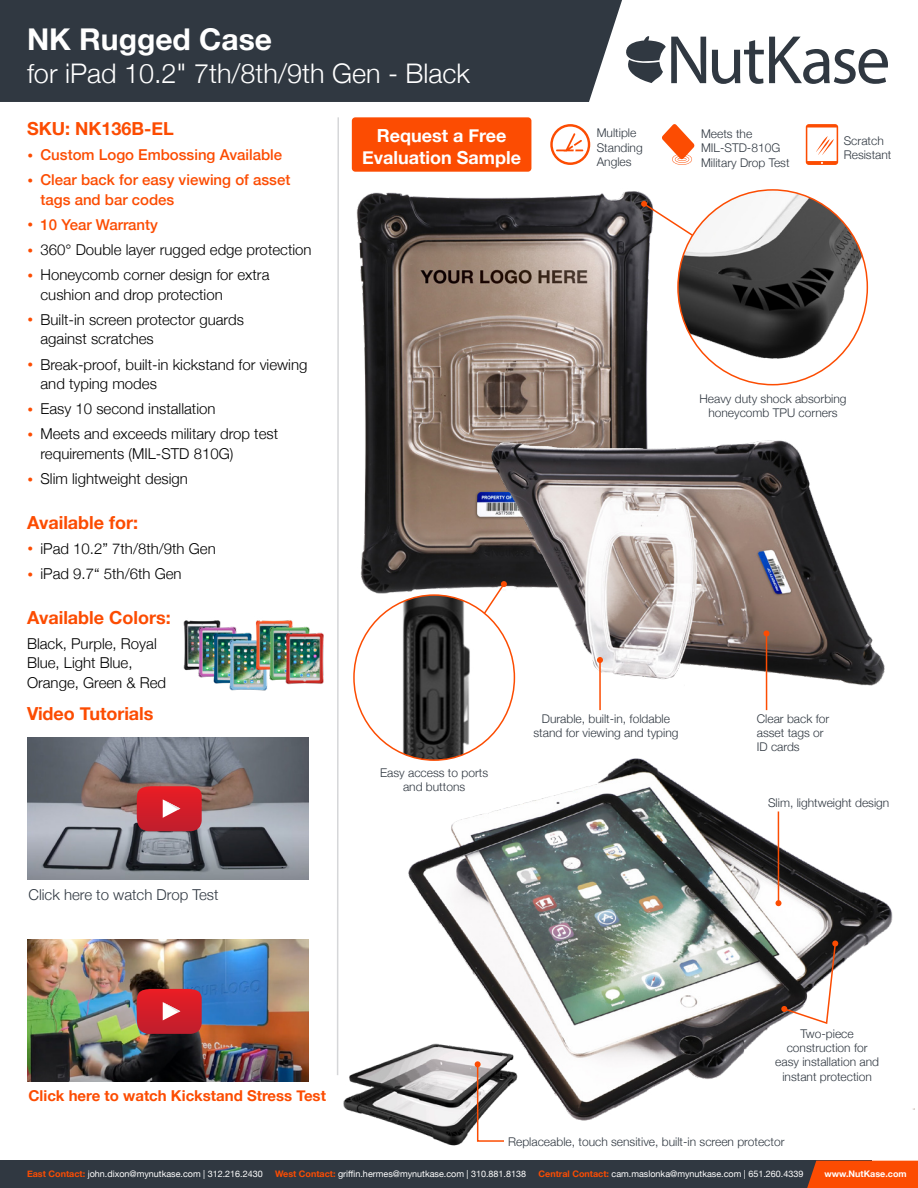
<style>
.page{position:relative;width:918px;height:1188px;background:#fff}
.page>*{position:absolute;margin:0;border:0;box-sizing:border-box;transform-origin:0 0}
.t1{font:700 30px "Helvetica Neue";color:#fff}
.t2{font:300 27px "Helvetica Neue";color:#fff}
.t3{font:700 18px "Helvetica Neue";color:#fc4c02}
.t4{font:700 18px/21.6px "Helvetica Neue";color:#fff;text-align:center}
.t5{font:300 15px/19.5px "Helvetica Neue";color:#000}
.t6{font:500 15px/19.5px "Helvetica Neue";color:#fc4c02}
.t7{font:700 15px "Helvetica Neue";color:#fc4c02}
.t8{font:300 15px "Helvetica Neue";color:#303841}
.t9{font:300 12px/14.4px "Helvetica Neue";color:#303841}
.t10{font:9px "Helvetica Neue";color:#fff}
.t11{font:700 9px "Helvetica Neue";color:#fff}
.s1{font-weight:700;font-size:18px}
.s2{font-weight:700;font-size:18px;color:#fc4c02}
.s3{font-weight:700;color:#fc4c02}
</style>
<div class="page">
<div style="left:0;top:0;width:622px;height:102px;background:#303841"></div>
<svg style="left:712px;top:37px;width:176px;height:47px"></svg>
<svg style="left:626px;top:36px;width:80px;height:47px"></svg>
<div style="left:352px;top:117px;width:179px;height:55px;background:#fc4c02;border-radius:4px"></div>
<svg style="left:662px;top:124px;width:32px;height:41px"></svg>
<svg style="left:806px;top:124px;width:32px;height:41px"></svg>
<svg style="left:550px;top:124px;width:40px;height:41px"></svg>
<img style="left:27px;top:737px;width:282px;height:142px">
<svg style="left:137px;top:786px;width:65px;height:45px;background:#d22d37"></svg>
<svg style="left:337px;top:117px;width:2px;height:958px;background:#e0e0e2"></svg>
<img style="left:183px;top:620px;width:141px;height:71px">
<img style="left:356px;top:191px;width:295px;height:403px">
<img style="left:343px;top:1056px;width:127px;height:90px">
<img style="left:478px;top:434px;width:407px;height:260px">
<img style="left:400px;top:758px;width:515px;height:373px">
<svg style="left:641px;top:201px;width:37px;height:88px"></svg>
<img style="left:678px;top:190px;width:189px;height:180px">
<svg style="left:437px;top:581px;width:70px;height:62px"></svg>
<div style="left:354px;top:595px;width:160px;height:165px;background:#fff;border-radius:50%"></div>
<img style="left:379px;top:595px;width:113px;height:165px">
<hr style="left:599px;top:660px;width:2px;height:50px;background:#fc4c02">
<svg style="left:597px;top:657px;width:6px;height:6px"></svg>
<hr style="left:766px;top:633px;width:1px;height:77px;background:#fc4c02">
<svg style="left:763px;top:630px;width:6px;height:6px"></svg>
<hr style="left:778px;top:812px;width:1px;height:91px;background:#fc4c02">
<svg style="left:776px;top:900px;width:6px;height:6px"></svg>
<svg style="left:475px;top:1061px;width:30px;height:81px"></svg>
<svg style="left:781px;top:941px;width:57px;height:84px"></svg>
<img style="left:27px;top:940px;width:282px;height:142px">
<svg style="left:137px;top:989px;width:65px;height:45px;background:#d12d37"></svg>
<div style="left:0;top:1161px;width:872px;height:27px;background:#303841"></div>
<div style="left:807px;top:1161px;width:111px;height:27px;background:#fc4c02"></div>
<h1 class="t1" style="left:27px;top:16px;width:247px">NK Rugged Case</h1>
<h2 class="t2" style="left:27px;top:51px;width:445px">for iPad 10.2" 7th/8th/9th Gen - Black</h2>
<p class="t3" style="left:27px;top:114px;width:148px">SKU: NK136B-EL</p>
<p class="t6" style="left:27px;top:144px;width:257px"><span class="s1">•</span> Custom Logo Embossing Available</p>
<p class="t6" style="left:40px;top:169px;width:251px;text-indent:-14px"><span class="s1">•</span> Clear back for easy viewing of asset tags and bar codes</p>
<p class="t6" style="left:27px;top:214px;width:133px"><span class="s1">•</span> 10 Year Warranty</p>
<p class="t5" style="left:27px;top:239px;width:286px"><span class="s2">•</span> 360° Double layer rugged edge protection</p>
<p class="t5" style="left:40px;top:264px;width:230px;text-indent:-14px"><span class="s2">•</span> Honeycomb corner design for extra cushion and drop protection</p>
<p class="t5" style="left:40px;top:309px;width:205px;text-indent:-14px"><span class="s2">•</span> Built-in screen protector guards against scratches</p>
<p class="t5" style="left:40px;top:353px;width:268px;text-indent:-14px"><span class="s2">•</span> Break-proof, built-in kickstand for viewing and typing modes</p>
<p class="t5" style="left:27px;top:398px;width:190px"><span class="s2">•</span> Easy 10 second installation</p>
<p class="t5" style="left:40px;top:423px;width:239px;text-indent:-14px"><span class="s2">•</span> Meets and exceeds military drop test requirements (MIL-STD 810G)</p>
<p class="t5" style="left:27px;top:468px;width:163px"><span class="s2">•</span> Slim lightweight design</p>
<p class="t3" style="left:27px;top:508px;width:113px">Available for:</p>
<p class="t5" style="left:27px;top:538px;width:190px"><span class="s2">•</span> iPad 10.2” 7th/8th/9th Gen</p>
<p class="t5" style="left:27px;top:563px;width:156px"><span class="s2">•</span> iPad 9.7“ 5th/6th Gen</p>
<p class="t3" style="left:27px;top:603px;width:145px">Available Colors:</p>
<p class="t5" style="left:27px;top:633px;width:141px">Black, Purple, Royal<br>Blue, Light Blue,<br>Orange, Green &amp; Red</p>
<p class="t3" style="left:27px;top:699px;width:128px">Video Tutorials</p>
<p class="t8" style="left:28px;top:882px;width:192px">Click here to watch Drop Test</p>
<p class="t4" style="left:362px;top:126px;width:160px">Request a Free<br>Evaluation Sample</p>
<p class="t9" style="left:597px;top:125px;width:48px">Multiple<br>Standing<br>Angles</p>
<p class="t9" style="left:701px;top:126px;width:90px">Meets the<br>MIL-STD-810G<br>Military Drop Test</p>
<p class="t9" style="left:844px;top:133px;width:49px">Scratch<br>Resistant</p>
<p class="t9" style="left:700px;top:391px;width:149px;text-align:center">Heavy duty shock absorbing honeycomb TPU corners</p>
<p class="t9" style="left:380px;top:764px;width:110px;text-align:center">Easy access to ports and buttons</p>
<p class="t9" style="left:534px;top:710px;width:146px;text-align:center">Durable, built-in, foldable stand for viewing and typing</p>
<p class="t9" style="left:757px;top:710px;width:74px">Clear back for asset tags or<br>ID cards</p>
<p class="t9" style="left:768px;top:795px;width:123px">Slim, lightweight design</p>
<p class="t7" style="left:28px;top:1084px;width:299px">Click here to watch Kickstand Stress Test</p>
<p class="t9" style="left:775px;top:1025px;width:105px;text-align:center">Two-piece construction for easy installation and instant protection</p>
<p class="t9" style="left:508px;top:1133px;width:278px">Replaceable, touch sensitive, built-in screen protector</p>
<p class="t10" style="left:27px;top:1167px;width:237px"><span class="s3">East Contact:</span> john.dixon@mynutkase.com | 312.216.2430</p>
<p class="t10" style="left:275px;top:1167px;width:252px"><span class="s3">West Contact:</span> griffin.hermes@mynutkase.com | 310.881.8138</p>
<p class="t10" style="left:539px;top:1167px;width:266px"><span class="s3">Central Contact:</span> cam.maslonka@mynutkase.com | 651.260.4339</p>
<p class="t11" style="left:825px;top:1167px;width:84px">www.NutKase.com</p>
</div>
